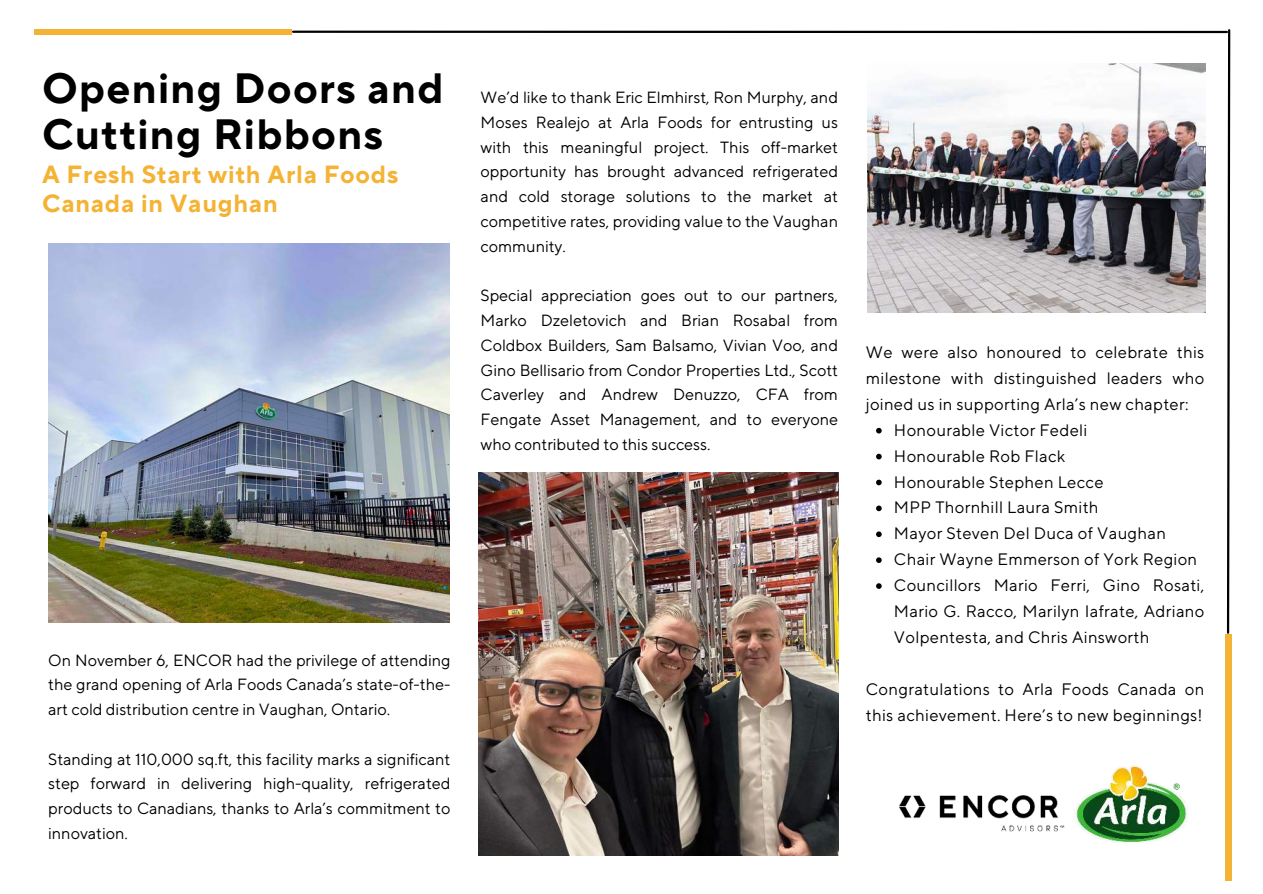
<style>
.page{position:relative;width:1263px;height:894px;background:#fff}
.page>*{position:absolute;margin:0;border:0;box-sizing:border-box;transform-origin:0 0}
.t1{font:700 42.15px/46px "TT Norms Pro";letter-spacing:.03em;color:#000}
.t2{font:700 24.75px/29.2px "TT Norms Pro";letter-spacing:.03em;color:#f4b334}
.t3{font:16.5px/25.8px "TT Norms Pro";letter-spacing:.02em;color:#000}
.t4{font:16.2px/24.8px "TT Norms Pro";color:#000;text-align:justify}
</style>
<div class="page">
<img style="left:1078px;top:765px;width:111px;height:78px">
<div style="left:34px;top:29px;width:258px;height:6px;background:#f4b334"></div>
<div style="left:1224px;top:633px;width:7px;height:246px;background:#f4b334"></div>
<hr style="left:293px;top:31px;width:934px;height:2px;background:#000">
<svg style="left:1226px;top:29px;width:5px;height:605px"></svg>
<img style="left:899px;top:795px;width:179px;height:37px">
<svg style="left:876px;top:428px;width:6px;height:5px"></svg>
<svg style="left:876px;top:453px;width:6px;height:6px"></svg>
<svg style="left:876px;top:479px;width:6px;height:6px"></svg>
<svg style="left:876px;top:505px;width:6px;height:6px"></svg>
<svg style="left:876px;top:531px;width:6px;height:6px"></svg>
<svg style="left:876px;top:557px;width:6px;height:6px"></svg>
<svg style="left:876px;top:583px;width:6px;height:5px"></svg>
<img style="left:48px;top:244px;width:402px;height:378px">
<img style="left:478px;top:472px;width:360px;height:383px">
<img style="left:867px;top:64px;width:338px;height:248px">
<h1 class="t1" style="left:42px;top:61px;width:403px">Opening Doors and<br>Cutting Ribbons</h1>
<h2 class="t2" style="left:42px;top:158px;width:358px">A Fresh Start with Arla Foods<br>Canada in Vaughan</h2>
<p class="t4" style="left:48px;top:646px;width:404px">On November 6, ENCOR had the privilege of attending the grand opening of Arla Foods Canada’s state-of-the&shy;art cold distribution centre in Vaughan, Ontario.</p>
<p class="t4" style="left:48px;top:745px;width:404px">Standing at 110,000 sq.ft, this facility marks a significant step forward in delivering high-quality, refrigerated products to Canadians, thanks to Arla’s commitment to innovation.</p>
<p class="t4" style="left:481px;top:84px;width:359px">We’d like to thank Eric Elmhirst, Ron Murphy, and Moses Realejo at Arla Foods for entrusting us with this meaningful project. This off-market opportunity has brought advanced refrigerated and cold storage solutions to the market at competitive rates, providing value to the Vaughan community.</p>
<p class="t4" style="left:481px;top:282px;width:359px">Special appreciation goes out to our partners, Marko Dzeletovich and Brian Rosabal from Coldbox Builders, Sam Balsamo, Vivian Voo, and Gino Bellisario from Condor Properties Ltd., Scott Caverley and Andrew Denuzzo, CFA from Fengate Asset Management, and to everyone who contributed to this success.</p>
<p class="t3" style="left:866px;top:338px;width:340px">We were also honoured to celebrate this</p>
<p class="t3" style="left:866px;top:364px;width:340px">milestone with distinguished leaders who</p>
<p class="t3" style="left:866px;top:390px;width:324px">joined us in supporting Arla’s new chapter:</p>
<p class="t3" style="left:894px;top:415px;width:195px">Honourable Victor Fedeli</p>
<p class="t3" style="left:894px;top:441px;width:173px">Honourable Rob Flack</p>
<p class="t3" style="left:894px;top:467px;width:211px">Honourable Stephen Lecce</p>
<p class="t3" style="left:894px;top:493px;width:206px">MPP Thornhill Laura Smith</p>
<p class="t3" style="left:894px;top:519px;width:273px">Mayor Steven Del Duca of Vaughan</p>
<p class="t3" style="left:894px;top:545px;width:305px">Chair Wayne Emmerson of York Region</p>
<p class="t3" style="left:894px;top:571px;width:312px">Councillors Mario Ferri, Gino Rosati,</p>
<p class="t3" style="left:894px;top:597px;width:312px">Mario G. Racco, Marilyn Iafrate, Adriano</p>
<p class="t3" style="left:894px;top:622px;width:257px">Volpentesta, and Chris Ainsworth</p>
<p class="t3" style="left:866px;top:674px;width:340px">Congratulations to Arla Foods Canada on this achievement. Here’s to new beginnings!</p>
</div>
